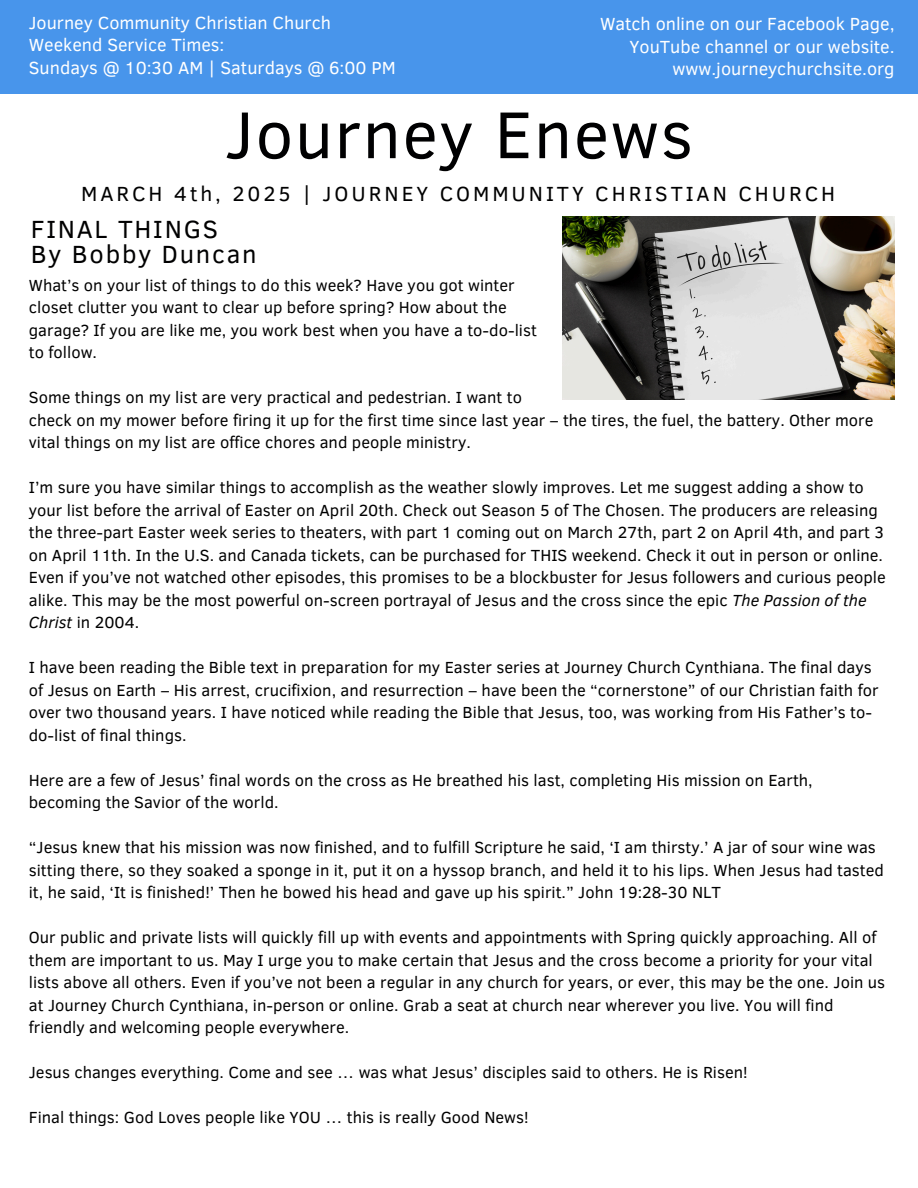
<style>
.page{position:relative;width:918px;height:1188px;background:#fff}
.page>*{position:absolute;margin:0;border:0;box-sizing:border-box;transform-origin:0 0}
.t1{font:67.5px "Clear Sans";letter-spacing:.02em;color:#000001}
.t2{font:25.5px/24.8px "Clear Sans";letter-spacing:.07em;color:#000001}
.t3{font:21px "Clear Sans";letter-spacing:.14em;color:#000001}
.t4{font:18px/22.5px "Clear Sans";color:#fff}
.t5{font:16.5px/22.5px "Clear Sans";color:#000001}
.s1{font-style:italic}
</style>
<div class="page">
<div style="left:0;top:0;width:918px;height:93px;background:#4895eb"></div>
<img style="left:563px;top:216px;width:332px;height:184px">
<p class="t4" style="left:29px;top:10px;width:369px">Journey Community Christian Church<br>Weekend Service Times:<br>Sundays @ 10:30 AM | Saturdays @ 6:00 PM</p>
<p class="t4" style="left:600px;top:12px;width:296px;text-align:right">Watch online on our Facebook Page,<br>YouTube channel or our website. www.journeychurchsite.org</p>
<p class="t1" style="left:225px;top:85px;width:470px">Journey Enews</p>
<p class="t3" style="left:81px;top:178px;width:756px">MARCH 4th, 2025 | JOURNEY COMMUNITY CHRISTIAN CHURCH</p>
<p class="t2" style="left:31px;top:216px;width:227px">FINAL THINGS<br>By Bobby Duncan</p>
<p class="t5" style="left:29px;top:273px;width:487px">What’s on your list of things to do this week? Have you got winter</p>
<p class="t5" style="left:29px;top:295px;width:479px">closet clutter you want to clear up before spring? How about the</p>
<h2 class="t5" style="left:29px;top:318px;width:510px">garage? If you are like me, you work best when you have a to-do-list</h2>
<h1 class="t5" style="left:29px;top:340px;width:70px">to follow.</h1>
<p class="t5" style="left:29px;top:385px;width:495px">Some things on my list are very practical and pedestrian. I want to</p>
<p class="t5" style="left:29px;top:408px;width:846px">check on my mower before firing it up for the first time since last year – the tires, the fuel, the battery. Other more vital things on my list are office chores and people ministry.</p>
<p class="t5" style="left:29px;top:475px;width:859px">I’m sure you have similar things to accomplish as the weather slowly improves. Let me suggest adding a show to your list before the arrival of Easter on April 20th. Check out Season 5 of The Chosen. The producers are releasing the three-part Easter week series to theaters, with part 1 coming out on March 27th, part 2 on April 4th, and part 3 on April 11th. In the U.S. and Canada tickets, can be purchased for THIS weekend. Check it out in person or online.<br>Even if you’ve not watched other episodes, this promises to be a blockbuster for Jesus followers and curious people alike. This may be the most powerful on-screen portrayal of Jesus and the cross since the epic <span class="s1">The Passion of the Christ</span> in 2004.</p>
<p class="t5" style="left:29px;top:655px;width:851px">I have been reading the Bible text in preparation for my Easter series at Journey Church Cynthiana. The final days of Jesus on Earth – His arrest, crucifixion, and resurrection – have been the “cornerstone” of our Christian faith for over two thousand years. I have noticed while reading the Bible that Jesus, too, was working from His Father’s to&shy;do-list of final things.</p>
<p class="t5" style="left:29px;top:768px;width:785px">Here are a few of Jesus’ final words on the cross as He breathed his last, completing His mission on Earth, becoming the Savior of the world.</p>
<p class="t5" style="left:29px;top:835px;width:857px">“Jesus knew that his mission was now finished, and to fulfill Scripture he said, ‘I am thirsty.’ A jar of sour wine was sitting there, so they soaked a sponge in it, put it on a hyssop branch, and held it to his lips. When Jesus had tasted it, he said, ‘It is finished!’ Then he bowed his head and gave up his spirit.” John 19:28-30 NLT</p>
<p class="t5" style="left:29px;top:925px;width:858px">Our public and private lists will quickly fill up with events and appointments with Spring quickly approaching. All of them are important to us. May I urge you to make certain that Jesus and the cross become a priority for your vital lists above all others. Even if you’ve not been a regular in any church for years, or ever, this may be the one. Join us at Journey Church Cynthiana, in-person or online. Grab a seat at church near wherever you live. You will find friendly and welcoming people everywhere.</p>
<p class="t5" style="left:29px;top:1060px;width:720px">Jesus changes everything. Come and see … was what Jesus’ disciples said to others. He is Risen!</p>
<p class="t5" style="left:29px;top:1105px;width:501px">Final things: God Loves people like YOU … this is really Good News!</p>
</div>
